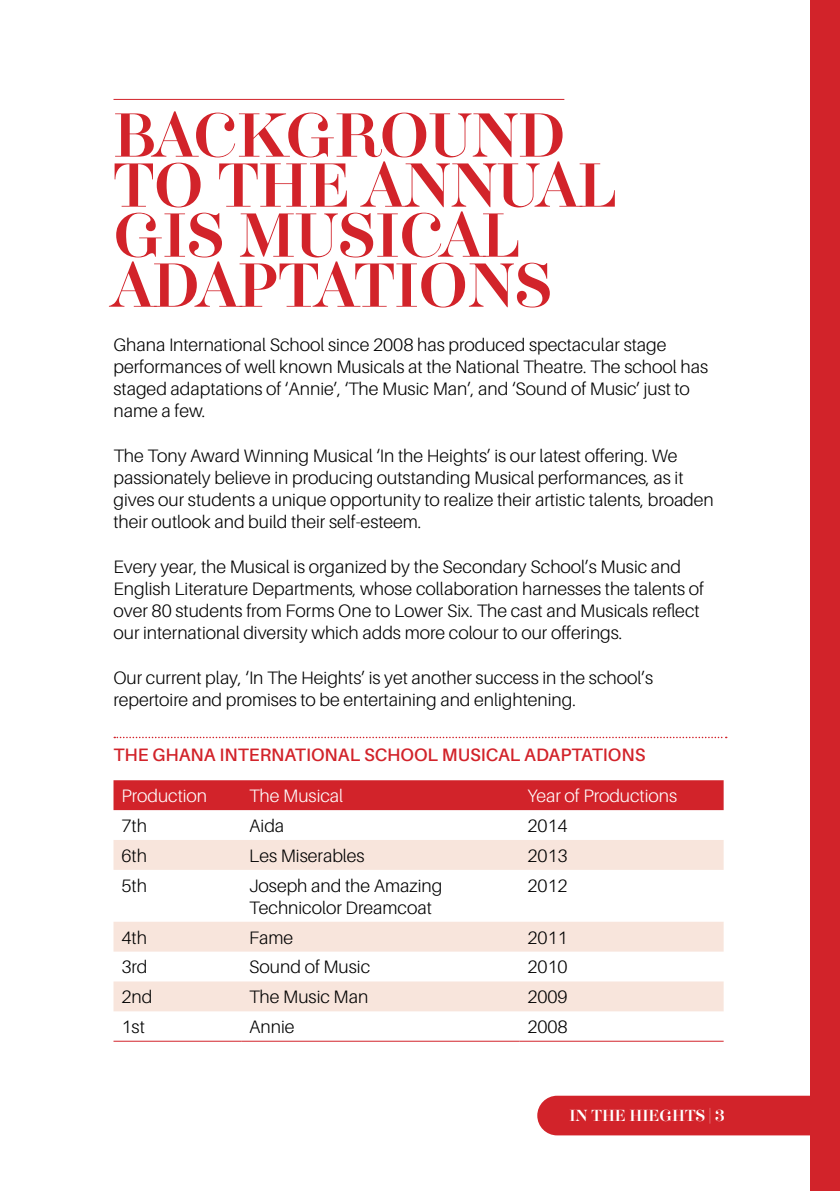
<style>
.page{position:relative;width:840px;height:1191px;background:#fff}
.page>*{position:absolute;margin:0;border:0;box-sizing:border-box;transform-origin:0 0}
.t1{font:54px/50px "Aker Brygge Display";color:#d2232a}
.t2{font:300 18px/22px "Aileron";color:#000}
.t3{font:600 18px "Aileron";color:#d2232a}
.t4{font:300 18px "Aileron";color:#fff}
.t5{font:14px "Aker Brygge Display";color:#fff}
</style>
<div class="page">
<hr style="left:113px;top:99px;width:451px;height:1px;background:#d2232a">
<svg style="left:114px;top:736px;width:612px;height:2px"></svg>
<div style="left:113px;top:780px;width:610px;height:30px;background:#d2232a"></div>
<svg style="left:113px;top:840px;width:610px;height:171px;fill:#f8e5dc"></svg>
<hr style="left:113px;top:1040px;width:128px;height:1px;background:#d2232a">
<hr style="left:241px;top:1040px;width:278px;height:1px;background:#d2232a">
<hr style="left:519px;top:1040px;width:204px;height:1px;background:#d2232a">
<div style="left:810px;top:0;width:29px;height:1191px;background:#d2232a"></div>
<div style="left:537px;top:1095px;width:273px;height:40px;background:#d2232a"></div>
<h1 class="t1" style="left:113px;top:113px;width:504px">BACKGROUND<br>TO THE ANNUAL<br>GIS MUSICAL<br>ADAPTATIONS</h1>
<p class="t2" style="left:113px;top:334px;width:595px">Ghana International School since 2008 has produced spectacular stage performances of well known Musicals at the National Theatre. The school has staged adaptations of ‘Annie’, ‘The Music Man’, and ‘Sound of Music’ just to name a few.</p>
<p class="t2" style="left:113px;top:445px;width:601px">The Tony Award Winning Musical ‘In the Heights’ is our latest offering. We passionately believe in producing outstanding Musical performances, as it gives our students a unique opportunity to realize their artistic talents, broaden their outlook and build their self-esteem.</p>
<p class="t2" style="left:113px;top:556px;width:591px">Every year, the Musical is organized by the Secondary School’s Music and English Literature Departments, whose collaboration harnesses the talents of over 80 students from Forms One to Lower Six. The cast and Musicals reflect our international diversity which adds more colour to our offerings.</p>
<p class="t2" style="left:113px;top:666px;width:540px">Our current play, ‘In The Heights’ is yet another success in the school’s repertoire and promises to be entertaining and enlightening.</p>
<p class="t3" style="left:113px;top:744px;width:533px">THE GHANA INTERNATIONAL SCHOOL MUSICAL ADAPTATIONS</p>
<p class="t4" style="left:121px;top:786px;width:87px">Production</p>
<p class="t4" style="left:249px;top:786px;width:95px">The Musical</p>
<p class="t4" style="left:527px;top:786px;width:151px">Year of Productions</p>
<p class="t2" style="left:121px;top:815px;width:27px">7th</p>
<p class="t2" style="left:249px;top:815px;width:37px">Aida</p>
<p class="t2" style="left:527px;top:815px;width:42px">2014</p>
<p class="t2" style="left:121px;top:844px;width:27px">6th</p>
<p class="t2" style="left:249px;top:844px;width:117px">Les Miserables</p>
<p class="t2" style="left:527px;top:844px;width:42px">2013</p>
<p class="t2" style="left:121px;top:874px;width:27px">5th</p>
<p class="t2" style="left:249px;top:874px;width:194px">Joseph and the Amazing<br>Technicolor Dreamcoat</p>
<p class="t2" style="left:527px;top:874px;width:42px">2012</p>
<p class="t2" style="left:121px;top:926px;width:27px">4th</p>
<p class="t2" style="left:249px;top:926px;width:46px">Fame</p>
<p class="t2" style="left:527px;top:926px;width:42px">2011</p>
<p class="t2" style="left:121px;top:956px;width:27px">3rd</p>
<p class="t2" style="left:249px;top:956px;width:122px">Sound of Music</p>
<p class="t2" style="left:527px;top:956px;width:42px">2010</p>
<p class="t2" style="left:121px;top:986px;width:32px">2nd</p>
<p class="t2" style="left:249px;top:986px;width:120px">The Music Man</p>
<p class="t2" style="left:527px;top:986px;width:42px">2009</p>
<p class="t2" style="left:121px;top:1016px;width:25px">1st</p>
<p class="t2" style="left:249px;top:1016px;width:47px">Annie</p>
<p class="t2" style="left:527px;top:1016px;width:42px">2008</p>
<p class="t5" style="left:569px;top:1106px;width:157px">IN THE HIEGHTS | 3</p>
</div>
